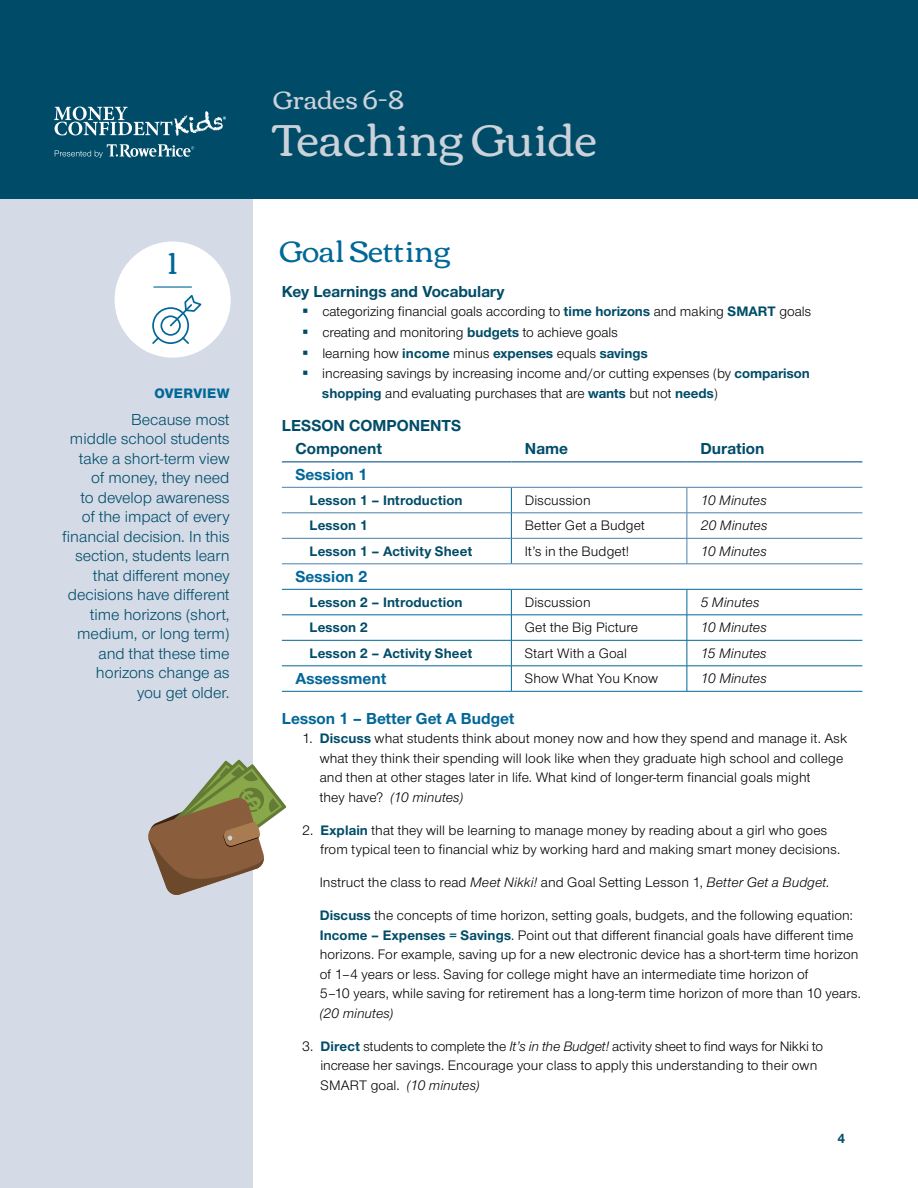
<style>
.page{position:relative;width:918px;height:1188px;background:#fff}
.page>*{position:absolute;margin:0;border:0;box-sizing:border-box;transform-origin:0 0}
.t1{font:45px "Corben";color:#ccd2da}
.t2{font:30px "Corben";color:#006798}
.t3{font:25.5px "Corben";color:#ccd2da}
.t4{font:16.5px/19.5px "Nimbus Sans Novus";color:#004c68;text-align:right}
.t5{font:700 16.5px "Nimbus Sans Novus";color:#004c68}
.t6{font:700 16.5px "Nimbus Sans Novus";color:#006798}
.t7{font:14.25px/19.5px "Nimbus Sans Novus";letter-spacing:.005em;color:#000}
.t8{font:700 14.25px "Nimbus Sans Novus";letter-spacing:.01em;color:#004c68}
.t9{font:italic 14.25px "Nimbus Sans Novus";color:#000}
.t10{font:800 14.25px "Nimbus Sans Novus";letter-spacing:.025em;color:#006798}
.t11{font:700 13.5px "Nimbus Sans Novus";color:#004c68}
.s1{color:#004c68}
.s2{font-weight:700;color:#004c68}
.s3{font-style:italic}
</style>
<div class="page">
<div style="left:0;top:0;width:252px;height:1188px;background:#d4dbe7"></div>
<div style="left:115px;top:242px;width:116px;height:116px;background:#fff;border-radius:50%"></div>
<div style="left:161px;top:315px;width:20px;height:21px;border:2px solid #006798;border-radius:50%"></div>
<div style="left:152px;top:307px;width:37px;height:37px;border:2px solid #006798;border-radius:50%"></div>
<svg style="left:152px;top:336px;width:9px;height:8px"></svg>
<svg style="left:181px;top:336px;width:8px;height:8px"></svg>
<svg style="left:168px;top:294px;width:34px;height:34px"></svg>
<hr style="left:153px;top:286px;width:39px;height:2px;background:#006798">
<div style="left:0;top:0;width:918px;height:199px;background:#004c68"></div>
<svg style="left:54px;top:107px;width:172px;height:29px"></svg>
<svg style="left:55px;top:144px;width:139px;height:14px"></svg>
<hr style="left:282px;top:461px;width:229px;height:2px;background:#4b80ab">
<hr style="left:511px;top:461px;width:176px;height:2px;background:#4b80ab">
<hr style="left:687px;top:461px;width:175px;height:2px;background:#4b80ab">
<hr style="left:282px;top:487px;width:229px;height:1px;background:#4b80ab">
<hr style="left:282px;top:513px;width:229px;height:1px;background:#4b80ab">
<hr style="left:282px;top:538px;width:229px;height:1px;background:#4b80ab">
<svg style="left:511px;top:488px;width:1px;height:76px"></svg>
<hr style="left:511px;top:487px;width:176px;height:1px;background:#4b80ab">
<hr style="left:511px;top:513px;width:176px;height:1px;background:#4b80ab">
<hr style="left:511px;top:538px;width:176px;height:1px;background:#4b80ab">
<svg style="left:687px;top:488px;width:1px;height:76px"></svg>
<hr style="left:687px;top:487px;width:175px;height:1px;background:#4b80ab">
<hr style="left:687px;top:513px;width:175px;height:1px;background:#4b80ab">
<hr style="left:687px;top:538px;width:175px;height:1px;background:#4b80ab">
<hr style="left:282px;top:564px;width:229px;height:1px;background:#4b80ab">
<hr style="left:511px;top:564px;width:176px;height:1px;background:#4b80ab">
<hr style="left:687px;top:564px;width:175px;height:1px;background:#4b80ab">
<hr style="left:282px;top:589px;width:229px;height:1px;background:#006798">
<hr style="left:282px;top:615px;width:229px;height:1px;background:#006798">
<hr style="left:282px;top:640px;width:229px;height:1px;background:#006798">
<hr style="left:282px;top:666px;width:229px;height:1px;background:#006798">
<hr style="left:282px;top:691px;width:229px;height:1px;background:#006798">
<svg style="left:511px;top:590px;width:1px;height:101px"></svg>
<hr style="left:511px;top:589px;width:176px;height:1px;background:#006798">
<hr style="left:511px;top:615px;width:176px;height:1px;background:#006798">
<hr style="left:511px;top:640px;width:176px;height:1px;background:#006798">
<hr style="left:511px;top:666px;width:176px;height:1px;background:#006798">
<hr style="left:511px;top:691px;width:176px;height:1px;background:#006798">
<svg style="left:687px;top:590px;width:1px;height:101px"></svg>
<hr style="left:687px;top:589px;width:175px;height:1px;background:#006798">
<hr style="left:687px;top:615px;width:175px;height:1px;background:#006798">
<hr style="left:687px;top:640px;width:175px;height:1px;background:#006798">
<hr style="left:687px;top:666px;width:175px;height:1px;background:#006798">
<hr style="left:687px;top:691px;width:175px;height:1px;background:#006798">
<svg style="left:148px;top:758px;width:139px;height:138px"></svg>
<h2 class="t2" style="left:168px;top:242px;width:10px">1</h2>
<p class="t10" style="left:154px;top:384px;width:77px">OVERVIEW</p>
<p class="t4" style="left:63px;top:409px;width:168px">Because most<br>middle school students take a short-term view of money, they need<br>to develop awareness<br>of the impact of every financial decision. In this section, students learn that different money decisions have different time horizons (short, medium, or long term) and that these time horizons change as<br>you get older.</p>
<h3 class="t3" style="left:273px;top:81px;width:132px">Grades 6–8</h3>
<h1 class="t1" style="left:273px;top:108px;width:325px">Teaching Guide</h1>
<h2 class="t2" style="left:280px;top:230px;width:173px">Goal Setting</h2>
<p class="t5" style="left:282px;top:280px;width:224px">Key Learnings and Vocabulary</p>
<p class="t7" style="left:302px;top:301px;width:511px"><span class="s1">▪</span> categorizing financial goals according to <span class="s2">time horizons</span> and making <span class="s2">SMART</span> goals</p>
<p class="t7" style="left:302px;top:322px;width:317px"><span class="s1">▪</span> creating and monitoring <span class="s2">budgets</span> to achieve goals</p>
<p class="t7" style="left:302px;top:343px;width:347px"><span class="s1">▪</span> learning how <span class="s2">income</span> minus <span class="s2">expenses</span> equals <span class="s2">savings</span></p>
<p class="t7" style="left:322px;top:363px;width:489px;text-indent:-20px"><span class="s1">▪</span> increasing savings by increasing income and/or cutting expenses (by <span class="s2">comparison shopping</span> and evaluating purchases that are <span class="s2">wants</span> but not <span class="s2">needs</span>)</p>
<p class="t5" style="left:282px;top:414px;width:181px">LESSON COMPONENTS</p>
<p class="t5" style="left:295px;top:438px;width:88px">Component</p>
<p class="t5" style="left:525px;top:438px;width:45px">Name</p>
<p class="t5" style="left:700px;top:438px;width:66px">Duration</p>
<p class="t6" style="left:295px;top:464px;width:74px">Session 1</p>
<p class="t8" style="left:310px;top:490px;width:154px">Lesson 1 – Introduction</p>
<p class="t7" style="left:525px;top:490px;width:67px">Discussion</p>
<p class="t9" style="left:700px;top:490px;width:68px">10 Minutes</p>
<p class="t8" style="left:310px;top:516px;width:60px">Lesson 1</p>
<p class="t7" style="left:525px;top:515px;width:122px">Better Get a Budget</p>
<p class="t9" style="left:700px;top:516px;width:69px">20 Minutes</p>
<p class="t8" style="left:310px;top:541px;width:164px">Lesson 1 – Activity Sheet</p>
<p class="t7" style="left:525px;top:541px;width:106px">It’s in the Budget!</p>
<p class="t9" style="left:700px;top:541px;width:68px">10 Minutes</p>
<p class="t6" style="left:295px;top:565px;width:74px">Session 2</p>
<p class="t8" style="left:310px;top:592px;width:154px">Lesson 2 – Introduction</p>
<p class="t7" style="left:525px;top:592px;width:67px">Discussion</p>
<p class="t9" style="left:700px;top:592px;width:61px">5 Minutes</p>
<p class="t8" style="left:310px;top:618px;width:60px">Lesson 2</p>
<p class="t7" style="left:525px;top:617px;width:115px">Get the Big Picture</p>
<p class="t9" style="left:700px;top:618px;width:68px">10 Minutes</p>
<p class="t8" style="left:310px;top:643px;width:164px">Lesson 2 – Activity Sheet</p>
<p class="t7" style="left:525px;top:643px;width:104px">Start With a Goal</p>
<p class="t9" style="left:700px;top:643px;width:68px">15 Minutes</p>
<p class="t6" style="left:295px;top:667px;width:92px">Assessment</p>
<p class="t7" style="left:525px;top:668px;width:135px">Show What You Know</p>
<p class="t9" style="left:700px;top:669px;width:68px">10 Minutes</p>
<p class="t6" style="left:282px;top:707px;width:234px">Lesson 1 – Better Get A Budget</p>
<p class="t7" style="left:320px;top:729px;width:529px;text-indent:-18px">1. <span class="s2">Discuss</span> what students think about money now and how they spend and manage it. Ask what they think their spending will look like when they graduate high school and college and then at other stages later in life. What kind of longer-term financial goals might<br>they have? <span class="s3">(10 minutes)</span></p>
<p class="t7" style="left:320px;top:820px;width:521px;text-indent:-18px">2. <span class="s2">Explain</span> that they will be learning to manage money by reading about a girl who goes from typical teen to financial whiz by working hard and making smart money decisions.</p>
<p class="t7" style="left:320px;top:873px;width:511px">Instruct the class to read <span class="s3">Meet Nikki!</span> and Goal Setting Lesson 1, <span class="s3">Better Get a Budget.</span></p>
<p class="t7" style="left:320px;top:906px;width:543px"><span class="s2">Discuss</span> the concepts of time horizon, setting goals, budgets, and the following equation:<br><span class="s2">Income – Expenses = Savings</span>. Point out that different financial goals have different time horizons. For example, saving up for a new electronic device has a short-term time horizon of 1–4 years or less. Saving for college might have an intermediate time horizon of<br>5–10 years, while saving for retirement has a long-term time horizon of more than 10 years.</p>
<p class="t9" style="left:320px;top:1004px;width:75px">(20 minutes)</p>
<p class="t7" style="left:321px;top:1036px;width:504px;text-indent:-18px">3. <span class="s2">Direct</span> students to complete the <span class="s3">It’s in the Budget!</span> activity sheet to find ways for Nikki to increase her savings. Encourage your class to apply this understanding to their own<br>SMART goal. <span class="s3">(10 minutes)</span></p>
<p class="t11" style="left:837px;top:1129px;width:9px">4</p>
</div>
